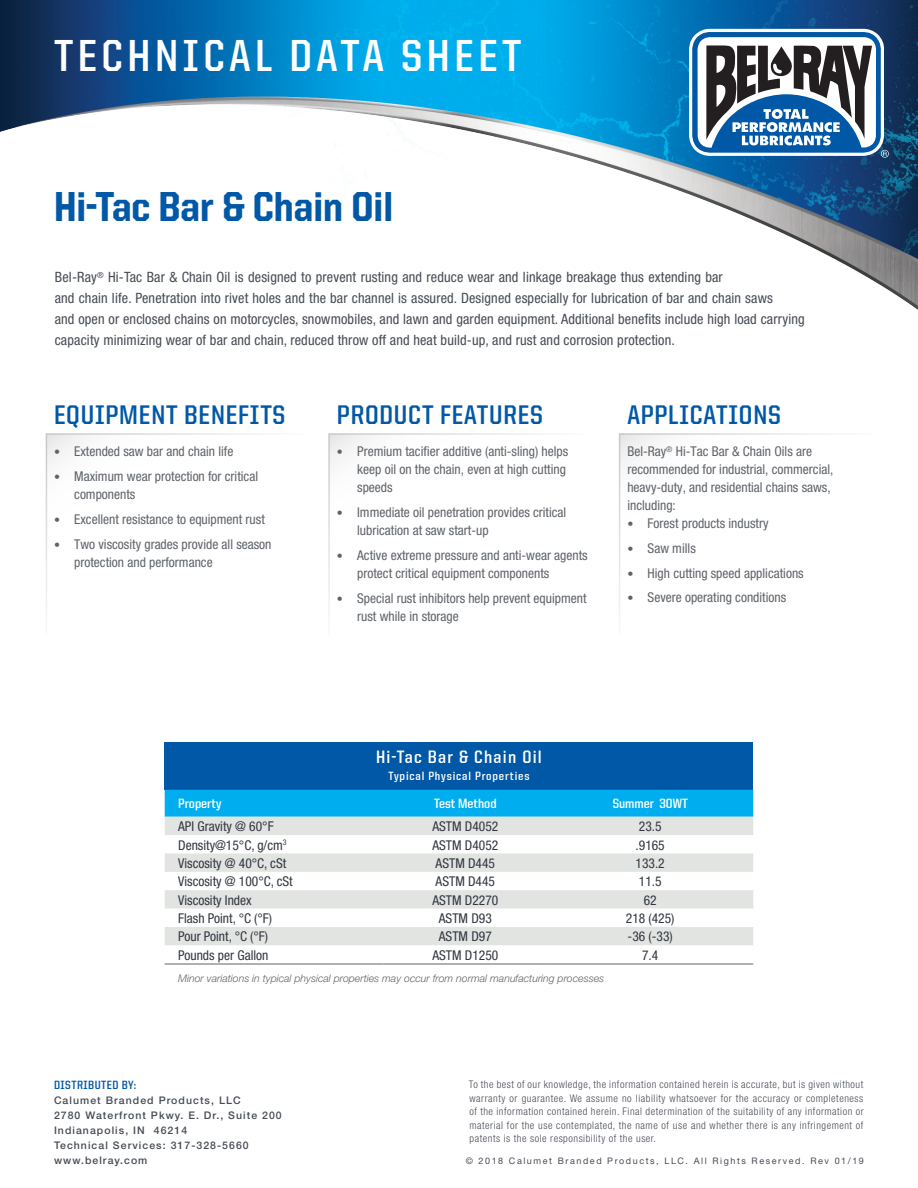
<style>
.page{position:relative;width:918px;height:1188px;background:#fff}
.page>*{position:absolute;margin:0;border:0;box-sizing:border-box;transform-origin:0 0}
.t1{font:700 45px "United Sans Semi Cond";letter-spacing:.1em;color:#fff}
.t2{font:800 42px "United Sans Semi Cond";color:#0158a6}
.t3{font:700 27px "United Sans Semi Cond";letter-spacing:.03em;color:#0158a6}
.t4{font:700 18px "United Sans Semi Cond";letter-spacing:.07em;color:#fff}
.t5{font:condensed 14.25px/21px "Helvetica Neue";letter-spacing:.01em;color:#464b54}
.Bullets_-_No_Bullet{font:condensed 13.5px/18px "Helvetica Neue";color:#5f6369}
.t6{font:condensed 13.5px "Helvetica Neue";color:#323640}
.t7{font:700 13.5px "United Sans Semi Cond";color:#fff}
.t8{font:700 12px "United Sans Semi Cond";letter-spacing:.07em;color:#fff}
.t9{font:700 12px "United Sans Semi Cond";letter-spacing:.04em;color:#0158a6}
.t10{font:300 condensed 10.5px/13.5px "Helvetica Neue";letter-spacing:.05em;color:#464b54;text-align:justify}
.t11{font:500 10.5px/15px "Helvetica Neue";letter-spacing:.1em;color:#464b54}
.t12{font:italic 300 10.5px "Helvetica Neue";color:#5f6369}
.t13{font:9px "Helvetica Neue";letter-spacing:.175em;color:#464b54}
.s1{font-size:12px}
</style>
<div class="page">
<img style="left:0;top:0;width:918px;height:965px">
<svg style="left:689px;top:28px;width:200px;height:130px"></svg>
<div style="left:165px;top:742px;width:588px;height:48px;background:#0158a6"></div>
<div style="left:165px;top:790px;width:588px;height:27px;background:#00aeef"></div>
<svg style="left:165px;top:817px;width:588px;height:128px;fill:#e2e4e2"></svg>
<hr style="left:165px;top:964px;width:219px;height:1px;background:#5f6369">
<hr style="left:384px;top:964px;width:163px;height:1px;background:#5f6369">
<hr style="left:547px;top:964px;width:206px;height:1px;background:#5f6369">
<svg style="left:45px;top:433px;width:258px;height:203px"></svg>
<svg style="left:328px;top:433px;width:257px;height:203px"></svg>
<svg style="left:618px;top:433px;width:258px;height:203px"></svg>
<h1 class="t1" style="left:54px;top:32px;width:469px">TECHNICAL DATA SHEET</h1>
<p class="t2" style="left:54px;top:184px;width:341px">Hi-Tac Bar &amp; Chain Oil</p>
<p class="t5" style="left:55px;top:267px;width:752px">Bel-Ray<sup>®</sup> Hi-Tac Bar &amp; Chain Oil is designed to prevent rusting and reduce wear and linkage breakage thus extending bar<br>and chain life. Penetration into rivet holes and the bar channel is assured. Designed especially for lubrication of bar and chain saws<br>and open or enclosed chains on motorcycles, snowmobiles, and lawn and garden equipment. Additional benefits include high load carrying capacity minimizing wear of bar and chain, reduced throw off and heat build-up, and rust and corrosion protection.</p>
<p class="t3" style="left:54px;top:400px;width:233px">EQUIPMENT BENEFITS</p>
<p class="Bullets_-_No_Bullet" style="left:54px;top:442px;width:181px"><span class="s1">•</span> Extended saw bar and chain life</p>
<p class="Bullets_-_No_Bullet" style="left:74px;top:467px;width:185px;text-indent:-20px"><span class="s1">•</span> Maximum wear protection for critical components</p>
<p class="Bullets_-_No_Bullet" style="left:54px;top:510px;width:212px"><span class="s1">•</span> Excellent resistance to equipment rust</p>
<p class="Bullets_-_No_Bullet" style="left:74px;top:535px;width:199px;text-indent:-20px"><span class="s1">•</span> Two viscosity grades provide all season protection and performance</p>
<p class="t3" style="left:337px;top:400px;width:207px">PRODUCT FEATURES</p>
<p class="Bullets_-_No_Bullet" style="left:357px;top:442px;width:213px;text-indent:-20px"><span class="s1">•</span> Premium tacifier additive (anti-sling) helps keep oil on the chain, even at high cutting speeds</p>
<p class="Bullets_-_No_Bullet" style="left:357px;top:503px;width:211px;text-indent:-20px"><span class="s1">•</span> Immediate oil penetration provides critical lubrication at saw start-up</p>
<p class="Bullets_-_No_Bullet" style="left:357px;top:546px;width:232px;text-indent:-20px"><span class="s1">•</span> Active extreme pressure and anti-wear agents protect critical equipment components</p>
<p class="Bullets_-_No_Bullet" style="left:357px;top:589px;width:231px;text-indent:-20px"><span class="s1">•</span> Special rust inhibitors help prevent equipment rust while in storage</p>
<p class="t3" style="left:627px;top:400px;width:155px">APPLICATIONS</p>
<p class="Bullets_-_No_Bullet" style="left:627px;top:442px;width:208px">Bel-Ray<sup>®</sup> Hi-Tac Bar &amp; Chain Oils are recommended for industrial, commercial, heavy-duty, and residential chains saws, including:</p>
<p class="Bullets_-_No_Bullet" style="left:627px;top:514px;width:143px"><span class="s1">•</span> Forest products industry</p>
<p class="Bullets_-_No_Bullet" style="left:627px;top:539px;width:70px"><span class="s1">•</span> Saw mills</p>
<p class="Bullets_-_No_Bullet" style="left:627px;top:564px;width:178px"><span class="s1">•</span> High cutting speed applications</p>
<p class="Bullets_-_No_Bullet" style="left:627px;top:589px;width:160px"><span class="s1">•</span> Severe operating conditions</p>
<p class="t4" style="left:376px;top:747px;width:167px">Hi-Tac Bar &amp; Chain Oil</p>
<p class="t8" style="left:388px;top:769px;width:143px">Typical Physical Properties</p>
<p class="t7" style="left:178px;top:797px;width:45px">Property</p>
<p class="t7" style="left:434px;top:797px;width:64px">Test Method</p>
<p class="t7" style="left:613px;top:797px;width:77px">Summer 30WT</p>
<p class="t6" style="left:178px;top:819px;width:97px">API Gravity @ 60°F</p>
<p class="t6" style="left:432px;top:819px;width:67px">ASTM D4052</p>
<p class="t6" style="left:639px;top:819px;width:24px">23.5</p>
<p class="t6" style="left:178px;top:837px;width:110px">Density@15°C, g/cm<sup>3</sup></p>
<p class="t6" style="left:432px;top:837px;width:67px">ASTM D4052</p>
<p class="t6" style="left:636px;top:837px;width:31px">.9165</p>
<p class="t6" style="left:178px;top:855px;width:110px">Viscosity @ 40°C, cSt</p>
<p class="t6" style="left:436px;top:855px;width:61px">ASTM D445</p>
<p class="t6" style="left:636px;top:855px;width:31px">133.2</p>
<p class="t6" style="left:178px;top:874px;width:116px">Viscosity @ 100°C, cSt</p>
<p class="t6" style="left:436px;top:874px;width:61px">ASTM D445</p>
<p class="t6" style="left:639px;top:874px;width:24px">11.5</p>
<p class="t6" style="left:178px;top:892px;width:75px">Viscosity Index</p>
<p class="t6" style="left:432px;top:892px;width:67px">ASTM D2270</p>
<p class="t6" style="left:644px;top:892px;width:14px">62</p>
<p class="t6" style="left:178px;top:910px;width:96px">Flash Point, °C (°F)</p>
<p class="t6" style="left:439px;top:910px;width:54px">ASTM D93</p>
<p class="t6" style="left:626px;top:910px;width:50px">218 (425)</p>
<p class="t6" style="left:178px;top:929px;width:92px">Pour Point, °C (°F)</p>
<p class="t6" style="left:439px;top:929px;width:54px">ASTM D97</p>
<p class="t6" style="left:628px;top:929px;width:47px">-36 (-33)</p>
<p class="t6" style="left:178px;top:947px;width:92px">Pounds per Gallon</p>
<p class="t6" style="left:432px;top:947px;width:67px">ASTM D1250</p>
<p class="t6" style="left:642px;top:947px;width:18px">7.4</p>
<p class="t12" style="left:178px;top:972px;width:428px">Minor variations in typical physical properties may occur from normal manufacturing processes</p>
<p class="t9" style="left:54px;top:1078px;width:84px">DISTRIBUTED BY:</p>
<p class="t11" style="left:54px;top:1092px;width:229px">Calumet Branded Products, LLC<br>2780 Waterfront Pkwy. E. Dr., Suite 200<br>Indianapolis, IN 46214<br>Technical Services: 317-328-5660 www.belray.com</p>
<p class="t10" style="left:469px;top:1077px;width:396px">To the best of our knowledge, the information contained herein is accurate, but is given without warranty or guarantee. We assume no liability whatsoever for the accuracy or completeness of the information contained herein. Final determination of the suitability of any information or material for the use contemplated, the name of use and whether there is any infringement of patents is the sole responsibility of the user.</p>
<p class="t13" style="left:466px;top:1155px;width:400px">© 2018 Calumet Branded Products, LLC. All Rights Reserved. Rev 01/19</p>
</div>
